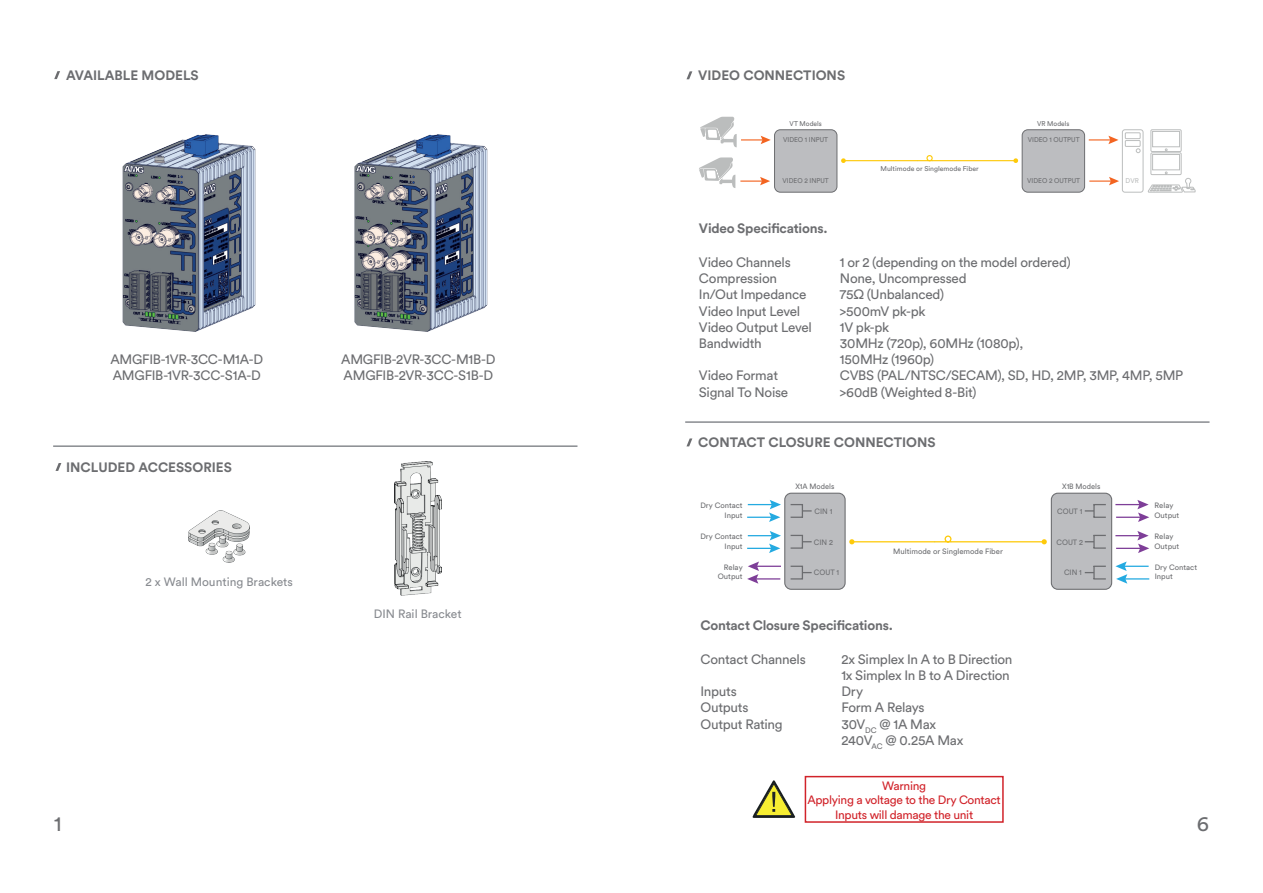
<style>
.page{position:relative;width:1263px;height:893px;background:#fff}
.page>*{position:absolute;margin:0;border:0;box-sizing:border-box;transform-origin:0 0}
.Paragraph_Basic{font:21px "Circular Std";color:#6c6d70}
.Paragraph_Basic-2{font:13.5px "Circular Std";letter-spacing:-.02em;color:#6c6d70}
.Paragraph_Basic-3{font:700 13.5px "Circular Std";letter-spacing:-.005em;color:#6c6d70}
.Paragraph_Basic-4{font:12px/14.4px "Circular Std";letter-spacing:-.025em;color:#d1232a;text-align:center}
.t1{font:12px "Circular Std";color:#888b90}
.t2{font:7.65px/9.1px "Circular Std";color:#6c6d70;text-align:right}
.t3{font:7.65px "Circular Std";color:#6c6d70;scale:.96 1}
.t4{font:6.9px "Circular Std";color:#6c6d70;scale:.96 1}
.t5{font:6.9px "Circular Std";color:#6c6d70}
.t6{font:6.9px "Circular Std";color:#bcbebe;scale:.96 1}
</style>
<div class="page">
<svg style="left:55px;top:71px;width:5px;height:6px"></svg>
<svg style="left:56px;top:463px;width:5px;height:8px"></svg>
<hr style="left:53px;top:445px;width:524px;height:2px;background:#888b90">
<svg style="left:686px;top:71px;width:6px;height:8px"></svg>
<img style="left:404px;top:134px;width:84px;height:198px">
<img style="left:189px;top:510px;width:61px;height:53px">
<img style="left:394px;top:462px;width:47px;height:133px">
<svg style="left:686px;top:438px;width:6px;height:8px"></svg>
<hr style="left:685px;top:421px;width:524px;height:2px;background:#888b90">
<svg style="left:747px;top:500px;width:34px;height:22px"></svg>
<svg style="left:849px;top:535px;width:198px;height:9px"></svg>
<div style="left:785px;top:493px;width:60px;height:96px;background:#bcbdc0;border-radius:7px"></div>
<div style="left:784px;top:493px;width:62px;height:97px;border:1px solid #6c6d70;border-radius:7px"></div>
<svg style="left:791px;top:504px;width:21px;height:14px"></svg>
<svg style="left:791px;top:535px;width:21px;height:14px"></svg>
<svg style="left:791px;top:566px;width:21px;height:14px"></svg>
<svg style="left:747px;top:531px;width:34px;height:22px"></svg>
<svg style="left:747px;top:561px;width:34px;height:23px"></svg>
<svg style="left:1115px;top:500px;width:34px;height:22px"></svg>
<div style="left:1051px;top:493px;width:61px;height:96px;background:#bcbdc0;border-radius:7px"></div>
<div style="left:1051px;top:493px;width:61px;height:97px;border:1px solid #6c6d70;border-radius:7px"></div>
<svg style="left:1085px;top:504px;width:21px;height:14px"></svg>
<svg style="left:1085px;top:535px;width:21px;height:14px"></svg>
<svg style="left:1085px;top:566px;width:21px;height:14px"></svg>
<svg style="left:1115px;top:531px;width:34px;height:22px"></svg>
<hr style="left:1124px;top:578px;width:25px;height:2px;background:#24aae1">
<svg style="left:1115px;top:561px;width:33px;height:23px"></svg>
<div style="left:805px;top:776px;width:199px;height:47px;border:2px solid #d1232a"></div>
<svg style="left:752px;top:780px;width:43px;height:38px"></svg>
<hr style="left:741px;top:139px;width:23px;height:2px;background:#f36421">
<svg style="left:761px;top:136px;width:10px;height:8px"></svg>
<svg style="left:841px;top:155px;width:177px;height:8px"></svg>
<div style="left:774px;top:130px;width:63px;height:62px;background:#bcbdc0;border-radius:6px"></div>
<div style="left:774px;top:129px;width:63px;height:64px;border:1px solid #6c6d70;border-radius:6px"></div>
<div style="left:1022px;top:130px;width:62px;height:62px;background:#bcbdc0;border-radius:6px"></div>
<div style="left:1022px;top:129px;width:63px;height:64px;border:1px solid #6c6d70;border-radius:6px"></div>
<svg style="left:700px;top:117px;width:37px;height:30px"></svg>
<svg style="left:699px;top:157px;width:71px;height:31px"></svg>
<svg style="left:1089px;top:129px;width:106px;height:64px"></svg>
<img style="left:54px;top:77px;width:350px;height:255px">
<p class="Paragraph_Basic-3" style="left:66px;top:66px;width:134px">AVAILABLE MODELS</p>
<p class="Paragraph_Basic-2" style="left:110px;top:351px;width:154px">AMGFIB-1VR-3CC-M1A-D</p>
<p class="Paragraph_Basic-2" style="left:113px;top:367px;width:150px">AMGFIB-1VR-3CC-S1A-D</p>
<p class="Paragraph_Basic-3" style="left:66px;top:458px;width:167px">INCLUDED ACCESSORIES</p>
<p class="t1" style="left:145px;top:574px;width:149px">2 x Wall Mounting Brackets</p>
<p class="Paragraph_Basic-2" style="left:341px;top:351px;width:156px">AMGFIB-2VR-3CC-M1B-D</p>
<p class="Paragraph_Basic-2" style="left:344px;top:367px;width:151px">AMGFIB-2VR-3CC-S1B-D</p>
<p class="t1" style="left:374px;top:607px;width:89px">DIN Rail Bracket</p>
<p class="Paragraph_Basic-3" style="left:698px;top:67px;width:148px">VIDEO CONNECTIONS</p>
<p class="t4" style="left:790px;top:119px;width:35px">VT Models</p>
<p class="t4" style="left:783px;top:136px;width:48px">VIDEO 1 INPUT</p>
<p class="t4" style="left:782px;top:176px;width:50px">VIDEO 2 INPUT</p>
<p class="t5" style="left:880px;top:165px;width:100px">Multimode or Singlemode Fiber</p>
<p class="t4" style="left:1037px;top:119px;width:35px">VR Models</p>
<p class="t4" style="left:1028px;top:135px;width:56px">VIDEO 1 OUTPUT</p>
<p class="t4" style="left:1027px;top:176px;width:57px">VIDEO 2 OUTPUT</p>
<p class="t6" style="left:1126px;top:176px;width:15px">DVR</p>
<p class="Paragraph_Basic-3" style="left:699px;top:219px;width:130px">Video Specifications.</p>
<p class="Paragraph_Basic-2" style="left:699px;top:254px;width:93px">Video Channels</p>
<p class="Paragraph_Basic-2" style="left:840px;top:254px;width:232px">1 or 2 (depending on the model ordered)</p>
<p class="Paragraph_Basic-2" style="left:699px;top:270px;width:80px">Compression</p>
<p class="Paragraph_Basic-2" style="left:840px;top:270px;width:128px">None, Uncompressed</p>
<p class="Paragraph_Basic-2" style="left:699px;top:286px;width:109px">In/Out Impedance</p>
<p class="Paragraph_Basic-2" style="left:840px;top:286px;width:106px">75Ω (Unbalanced)</p>
<p class="Paragraph_Basic-2" style="left:699px;top:303px;width:103px">Video Input Level</p>
<p class="Paragraph_Basic-2" style="left:840px;top:303px;width:87px">&gt;500mV pk-pk</p>
<p class="Paragraph_Basic-2" style="left:699px;top:319px;width:115px">Video Output Level</p>
<p class="Paragraph_Basic-2" style="left:840px;top:319px;width:51px">1V pk-pk</p>
<p class="Paragraph_Basic-2" style="left:699px;top:335px;width:64px">Bandwidth</p>
<p class="Paragraph_Basic-2" style="left:840px;top:335px;width:185px">30MHz (720p), 60MHz (1080p),</p>
<p class="Paragraph_Basic-2" style="left:840px;top:351px;width:96px">150MHz (1960p)</p>
<p class="Paragraph_Basic-2" style="left:699px;top:367px;width:81px">Video Format</p>
<p class="Paragraph_Basic-2" style="left:840px;top:367px;width:345px">CVBS (PAL/NTSC/SECAM), SD, HD, 2MP, 3MP, 4MP, 5MP</p>
<p class="Paragraph_Basic-2" style="left:699px;top:384px;width:91px">Signal To Noise</p>
<p class="Paragraph_Basic-2" style="left:840px;top:384px;width:138px">&gt;60dB (Weighted 8-Bit)</p>
<p class="Paragraph_Basic-3" style="left:698px;top:434px;width:239px">CONTACT CLOSURE CONNECTIONS</p>
<p class="t3" style="left:795px;top:481px;width:42px">X1A Models</p>
<p class="t2" style="left:700px;top:501px;width:44px">Dry Contact<br>Input</p>
<p class="t3" style="left:815px;top:507px;width:20px">CIN 1</p>
<p class="t3" style="left:814px;top:537px;width:21px">CIN 2</p>
<p class="t3" style="left:814px;top:568px;width:28px">COUT 1</p>
<p class="t2" style="left:700px;top:532px;width:44px">Dry Contact<br>Input</p>
<p class="t2" style="left:718px;top:563px;width:26px">Relay<br>Output</p>
<p class="t2" style="left:893px;top:546px;width:111px">Multimode or Singlemode Fiber</p>
<p class="Paragraph_Basic-3" style="left:700px;top:616px;width:194px">Contact Closure Specifications.</p>
<p class="Paragraph_Basic-2" style="left:700px;top:651px;width:107px">Contact Channels</p>
<p class="Paragraph_Basic-2" style="left:841px;top:651px;width:173px">2x Simplex In A to B Direction</p>
<p class="Paragraph_Basic-2" style="left:841px;top:667px;width:170px">1x Simplex In B to A Direction</p>
<p class="Paragraph_Basic-2" style="left:700px;top:683px;width:38px">Inputs</p>
<p class="Paragraph_Basic-2" style="left:841px;top:683px;width:23px">Dry</p>
<p class="Paragraph_Basic-2" style="left:700px;top:699px;width:50px">Outputs</p>
<p class="Paragraph_Basic-2" style="left:841px;top:699px;width:85px">Form A Relays</p>
<p class="Paragraph_Basic-2" style="left:700px;top:716px;width:84px">Output Rating</p>
<p class="Paragraph_Basic-2" style="left:841px;top:716px;width:96px">30V<sub>DC</sub> @ 1A Max</p>
<p class="Paragraph_Basic-2" style="left:841px;top:732px;width:124px">240V<sub>AC</sub> @ 0.25A Max</p>
<p class="t3" style="left:1062px;top:482px;width:41px">X1B Models</p>
<p class="t2" style="left:1154px;top:501px;width:26px;text-align:left">Relay<br>Output</p>
<p class="t3" style="left:1057px;top:507px;width:28px">COUT 1</p>
<p class="t3" style="left:1056px;top:537px;width:29px">COUT 2</p>
<p class="t3" style="left:1064px;top:568px;width:20px">CIN 1</p>
<p class="t2" style="left:1155px;top:563px;width:44px;text-align:left">Dry Contact<br>Input</p>
<p class="t2" style="left:1154px;top:532px;width:26px;text-align:left">Relay<br>Output</p>
<p class="Paragraph_Basic-4" style="left:882px;top:778px;width:46px">Warning</p>
<p class="Paragraph_Basic-4" style="left:807px;top:793px;width:195px">Applying a voltage to the Dry Contact<br>Inputs will damage the unit</p>
<p class="Paragraph_Basic" style="left:54px;top:811px;width:9px">1</p>
<p class="Paragraph_Basic" style="left:1197px;top:811px;width:14px">6</p>
</div>
